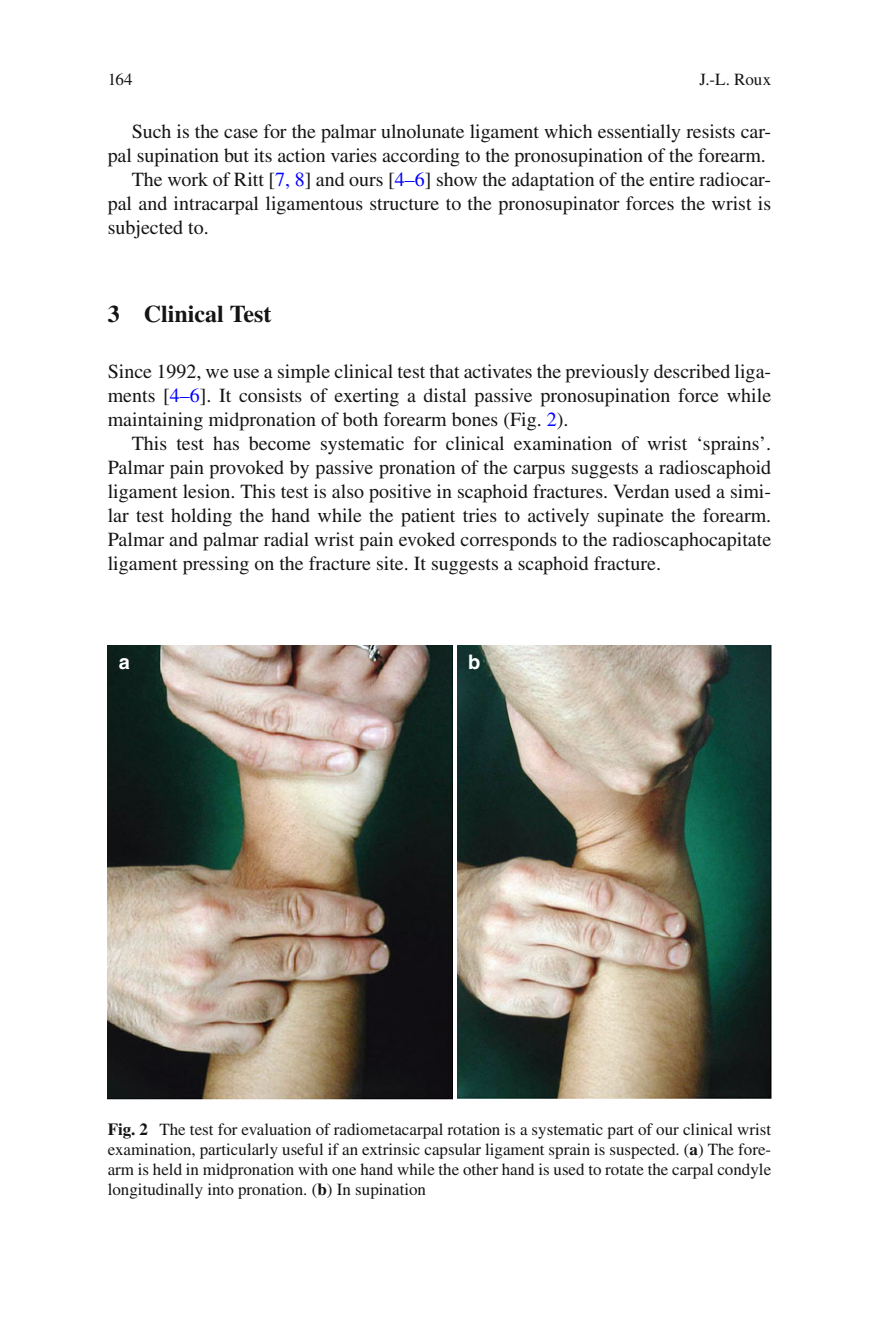
<style>
.page{position:relative;width:879px;height:1333px;background:#fff}
.page>*{position:absolute;margin:0;border:0;box-sizing:border-box;transform-origin:0 0}
.t1{font:700 24px "Times";color:#131413}
.t2{font:20px/24px "Times";color:#131413;text-align:justify}
.t3{font:700 20px "Helvetica";color:#fff}
.t4{font:17px/20px "Times";color:#131413;text-align:justify}
.s1{color:#00f}
.s2{font-weight:700}
</style>
<div class="page">
<img style="left:457px;top:646px;width:314px;height:452px">
<img style="left:108px;top:646px;width:345px;height:453px">
<p class="t4" style="left:108px;top:71px;width:27px">164</p>
<p class="t4" style="left:699px;top:71px;width:73px">J.-L. Roux</p>
<p class="t2" style="left:132px;top:121px;width:641px">Such is the case for the palmar ulnolunate ligament which essentially resists car-</p>
<p class="t2" style="left:108px;top:145px;width:659px">pal supination but its action varies according to the pronosupination of the forearm.</p>
<p class="t2" style="left:132px;top:169px;width:641px">The work of Ritt [ <span class="s1">7, 8</span> ] and ours [ <span class="s1">4–6</span> ] show the adaptation of the entire radiocar-</p>
<p class="t2" style="left:108px;top:193px;width:665px">pal and intracarpal ligamentous structure to the pronosupinator forces the wrist is</p>
<p class="t2" style="left:108px;top:217px;width:103px">subjected to.</p>
<p class="t1" style="left:108px;top:305px;width:165px">3 Clinical Test</p>
<p class="t2" style="left:108px;top:361px;width:665px">Since 1992, we use a simple clinical test that activates the previously described liga&shy;ments [ <span class="s1">4–6</span> ] . It consists of exerting a distal passive pronosupination force while maintaining midpronation of both forearm bones (Fig. <span class="s1">2</span> ).</p>
<p class="t2" style="left:108px;top:433px;width:665px;text-indent:24px">This test has become systematic for clinical examination of wrist ‘sprains’.<br>Palmar pain provoked by passive pronation of the carpus suggests a radioscaphoid ligament lesion. This test is also positive in scaphoid fractures. Verdan used a simi&shy;lar test holding the hand while the patient tries to actively supinate the forearm.<br>Palmar and palmar radial wrist pain evoked corresponds to the radioscaphocapitate ligament pressing on the fracture site. It suggests a scaphoid fracture.</p>
<p class="t3" style="left:119px;top:650px;width:13px">a</p>
<p class="t3" style="left:468px;top:650px;width:14px">b</p>
<p class="t4" style="left:108px;top:1120px;width:665px"><span class="s2">Fig. 2</span> The test for evaluation of radiometacarpal rotation is a systematic part of our clinical wrist examination, particularly useful if an extrinsic capsular ligament sprain is suspected. ( <span class="s2">a</span> ) The fore&shy;arm is held in midpronation with one hand while the other hand is used to rotate the carpal condyle longitudinally into pronation. ( <span class="s2">b</span> ) In supination</p>
</div>
